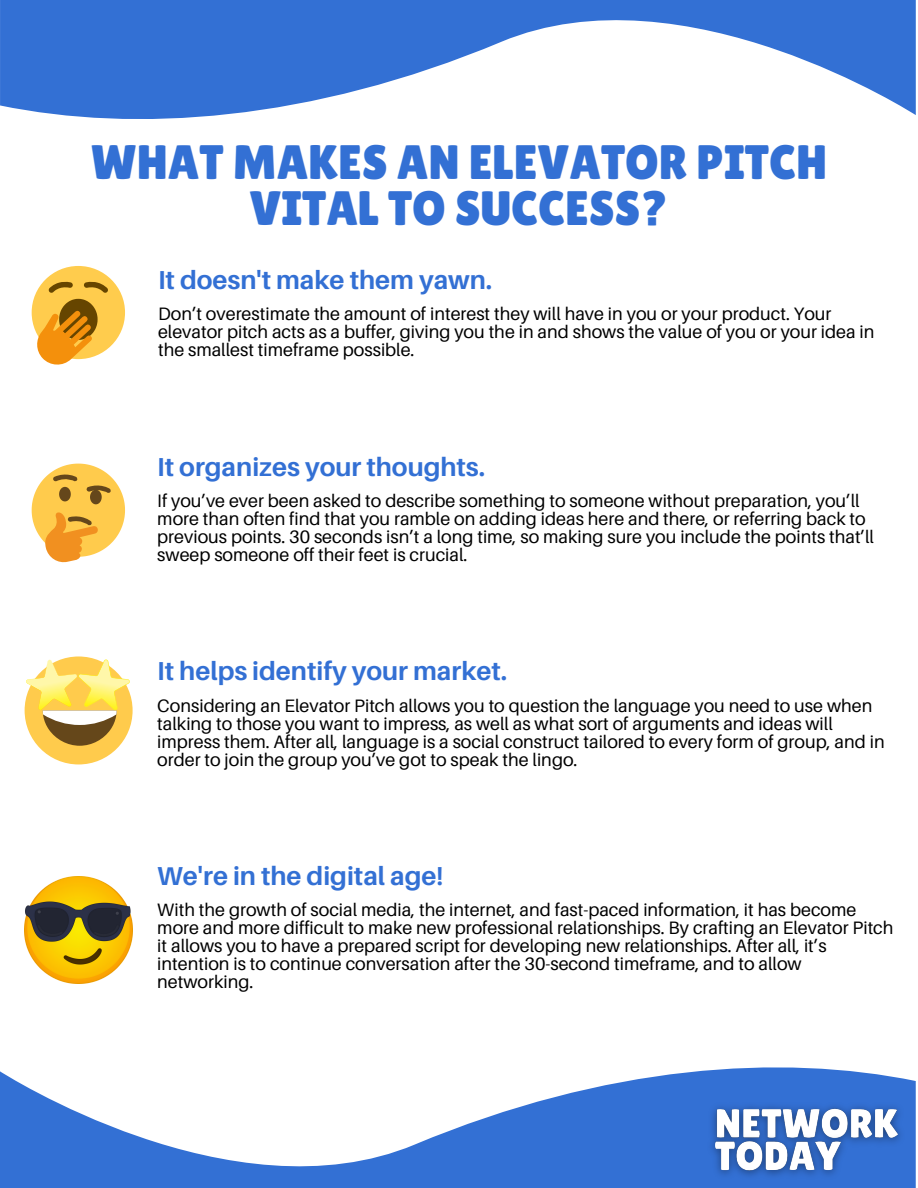
<style>
.page{position:relative;width:918px;height:1188px;background:#fff}
.page>*{position:absolute;margin:0;border:0;box-sizing:border-box;transform-origin:0 0}
.t1{font:48.3px/46.3px "Lilita One";color:#3370d4;text-align:center}
.t2{font:700 25.95px "Aileron";color:#3370d4}
.t3{font:18px/18px "Aileron";color:#000}
</style>
<div class="page">
<svg style="left:0;top:1067px;width:916px;height:121px;fill:#3370d4"></svg>
<svg style="left:0;top:0;width:916px;height:119px;fill:#3370d4"></svg>
<div style="left:32px;top:266px;width:93px;height:93px;background:#ffcc4d;border-radius:50%"></div>
<svg style="left:35px;top:299px;width:63px;height:66px"></svg>
<svg style="left:48px;top:281px;width:60px;height:12px"></svg>
<svg style="left:32px;top:464px;width:93px;height:99px"></svg>
<div style="left:25px;top:656px;width:108px;height:108px;background:#ffcb4c;border-radius:50%"></div>
<svg style="left:26px;top:659px;width:104px;height:87px"></svg>
<img style="left:25px;top:877px;width:108px;height:107px">
<img style="left:702px;top:1089px;width:209px;height:99px">
<h1 class="t1" style="left:91px;top:139px;width:738px">WHAT MAKES AN ELEVATOR PITCH<br>VITAL TO SUCCESS?</h1>
<h2 class="t2" style="left:158px;top:264px;width:336px">It doesn't make them yawn.</h2>
<p class="t3" style="left:158px;top:305px;width:718px">Don’t overestimate the amount of interest they will have in you or your product. Your elevator pitch acts as a buffer, giving you the in and shows the value of you or your idea in the smallest timeframe possible.</p>
<h2 class="t2" style="left:157px;top:450px;width:329px">It organizes your thoughts.</h2>
<p class="t3" style="left:157px;top:491px;width:718px">If you’ve ever been asked to describe something to someone without preparation, you’ll more than often find that you ramble on adding ideas here and there, or referring back to previous points. 30 seconds isn’t a long time, so making sure you include the points that’ll sweep someone off their feet is crucial.</p>
<h2 class="t2" style="left:157px;top:655px;width:352px">It helps identify your market.</h2>
<p class="t3" style="left:157px;top:696px;width:729px">Considering an Elevator Pitch allows you to question the language you need to use when talking to those you want to impress, as well as what sort of arguments and ideas will impress them. After all, language is a social construct tailored to every form of group, and in order to join the group you’ve got to speak the lingo.</p>
<h2 class="t2" style="left:157px;top:860px;width:288px">We're in the digital age!</h2>
<p class="t3" style="left:157px;top:901px;width:738px">With the growth of social media, the internet, and fast-paced information, it has become more and more difficult to make new professional relationships. By crafting an Elevator Pitch it allows you to have a prepared script for developing new relationships. After all, it’s intention is to continue conversation after the 30-second timeframe, and to allow networking.</p>
</div>
